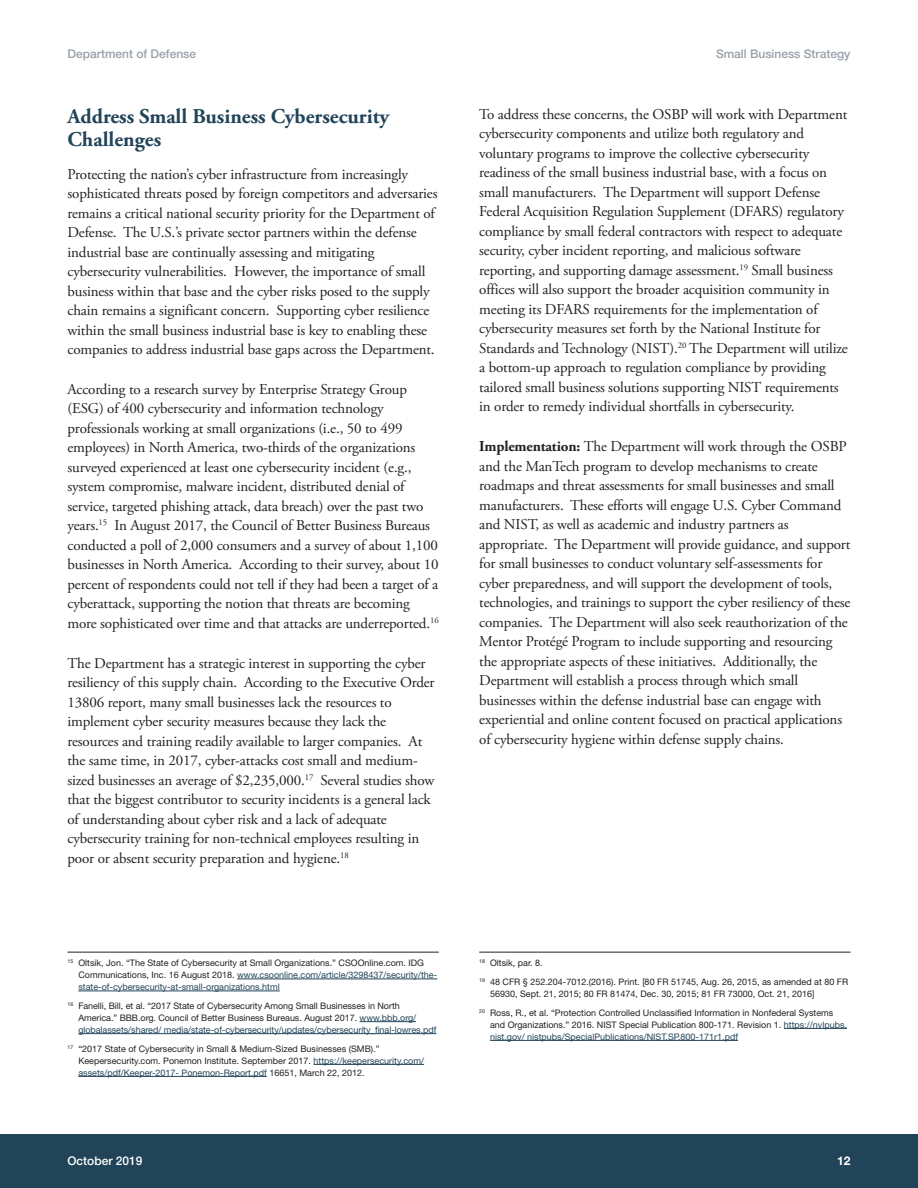
<style>
.page{position:relative;width:918px;height:1188px;background:#fff}
.page>*{position:absolute;margin:0;border:0;box-sizing:border-box;transform-origin:0 0}
.t1{font:700 21px/22.5px "Adobe Garamond Pro";color:#214458}
.t2{font:15px/19.5px "Adobe Garamond Pro";letter-spacing:-.01em;color:#231f20}
.t3{font:500 12px "Helvetica Neue LT Std";color:#98a0a8}
.t4{font:500 12px "Helvetica Neue LT Std";color:#fff}
.t5{font:700 12px "Helvetica Neue LT Std";color:#fff}
.t6{font:9px/12px "Helvetica Neue LT Std";color:#231f20}
.t7{font:9px/12px "Helvetica Neue LT Std";color:#214458}
.s1{color:#214458}
.s2{font-weight:700}
.s3{color:#231f20}
</style>
<div class="page">
<div style="left:0;top:1134px;width:918px;height:54px;background:#214458"></div>
<hr style="left:68px;top:952px;width:371px;height:1px;background:#231f20">
<hr style="left:237px;top:979px;width:200px;height:1px;background:#214458">
<hr style="left:78px;top:991px;width:202px;height:1px;background:#214458">
<hr style="left:360px;top:1021px;width:56px;height:1px;background:#214458">
<hr style="left:78px;top:1033px;width:358px;height:1px;background:#214458">
<hr style="left:314px;top:1064px;width:110px;height:1px;background:#214458">
<hr style="left:78px;top:1076px;width:189px;height:1px;background:#214458">
<hr style="left:479px;top:952px;width:372px;height:1px;background:#231f20">
<hr style="left:784px;top:1028px;width:63px;height:1px;background:#214458">
<hr style="left:490px;top:1040px;width:248px;height:1px;background:#214458">
<p class="t3" style="left:68px;top:47px;width:130px">Department of Defense</p>
<p class="t3" style="left:716px;top:47px;width:136px">Small Business Strategy</p>
<h1 class="t1" style="left:68px;top:107px;width:323px">Address Small Business Cybersecurity<br>Challenges</h1>
<p class="t2" style="left:68px;top:165px;width:372px">Protecting the nation’s cyber infrastructure from increasingly sophisticated threats posed by foreign competitors and adversaries remains a critical national security priority for the Department of Defense. The U.S.’s private sector partners within the defense industrial base are continually assessing and mitigating cybersecurity vulnerabilities. However, the importance of small business within that base and the cyber risks posed to the supply chain remains a significant concern. Supporting cyber resilience within the small business industrial base is key to enabling these companies to address industrial base gaps across the Department.</p>
<p class="t2" style="left:68px;top:381px;width:373px">According to a research survey by Enterprise Strategy Group (ESG) of 400 cybersecurity and information technology professionals working at small organizations (i.e., 50 to 499 employees) in North America, two-thirds of the organizations surveyed experienced at least one cybersecurity incident (e.g., system compromise, malware incident, distributed denial of service, targeted phishing attack, data breach) over the past two years.<sup>15</sup> In August 2017, the Council of Better Business Bureaus conducted a poll of 2,000 consumers and a survey of about 1,100 businesses in North America. According to their survey, about 10 percent of respondents could not tell if they had been a target of a cyberattack, supporting the notion that threats are becoming more sophisticated over time and that attacks are underreported.<sup>16</sup></p>
<p class="t2" style="left:68px;top:654px;width:369px">The Department has a strategic interest in supporting the cyber resiliency of this supply chain. According to the Executive Order 13806 report, many small businesses lack the resources to implement cyber security measures because they lack the resources and training readily available to larger companies. At the same time, in 2017, cyber-attacks cost small and medium&shy;sized businesses an average of $2,235,000.<sup>17</sup> Several studies show that the biggest contributor to security incidents is a general lack of understanding about cyber risk and a lack of adequate cybersecurity training for non-technical employees resulting in poor or absent security preparation and hygiene.<sup>18</sup></p>
<p class="t6" style="left:78px;top:958px;width:360px;text-indent:-11px"><sup>15</sup> Oltsik, Jon. “The State of Cybersecurity at Small Organizations.” CSOOnline.com. IDG<br>Communications, Inc. 16 August 2018. <span class="s1">www.csoonline.com/article/3298437/security/the&shy;state-of-cybersecurity-at-small-organizations.html</span></p>
<p class="t6" style="left:78px;top:1000px;width:360px;text-indent:-11px"><sup>16</sup> Fanelli, Bill, et al. “2017 State of Cybersecurity Among Small Businesses in North<br>America.” BBB.org. Council of Better Business Bureaus. August 2017. <span class="s1">www.bbb.org/ globalassets/shared/ media/state-of-cybersecurity/updates/cybersecurity_final-lowres.pdf</span></p>
<p class="t6" style="left:78px;top:1043px;width:347px;text-indent:-11px"><sup>17</sup> “2017 State of Cybersecurity in Small &amp; Medium-Sized Businesses (SMB).”<br>Keepersecurity.com. Ponemon Institute. September 2017. <span class="s1">https://keepersecurity.com/ assets/pdf/Keeper-2017- Ponemon-Report.pdf</span> 16651, March 22, 2012.</p>
<p class="t2" style="left:479px;top:106px;width:370px">To address these concerns, the OSBP will work with Department cybersecurity components and utilize both regulatory and voluntary programs to improve the collective cybersecurity readiness of the small business industrial base, with a focus on small manufacturers. The Department will support Defense Federal Acquisition Regulation Supplement (DFARS) regulatory compliance by small federal contractors with respect to adequate security, cyber incident reporting, and malicious software reporting, and supporting damage assessment.<sup>19</sup> Small business offices will also support the broader acquisition community in meeting its DFARS requirements for the implementation of cybersecurity measures set forth by the National Institute for Standards and Technology (NIST).<sup>20</sup> The Department will utilize a bottom-up approach to regulation compliance by providing tailored small business solutions supporting NIST requirements in order to remedy individual shortfalls in cybersecurity.</p>
<p class="t2" style="left:479px;top:438px;width:373px"><span class="s2">Implementation:</span> The Department will work through the OSBP and the ManTech program to develop mechanisms to create roadmaps and threat assessments for small businesses and small manufacturers. These efforts will engage U.S. Cyber Command and NIST, as well as academic and industry partners as appropriate. The Department will provide guidance, and support for small businesses to conduct voluntary self-assessments for cyber preparedness, and will support the development of tools, technologies, and trainings to support the cyber resiliency of these companies. The Department will also seek reauthorization of the Mentor Protégé Program to include supporting and resourcing the appropriate aspects of these initiatives. Additionally, the Department will establish a process through which small businesses within the defense industrial base can engage with experiential and online content focused on practical applications of cybersecurity hygiene within defense supply chains.</p>
<p class="t6" style="left:479px;top:954px;width:371px;line-height:18.8px"><sup>18</sup> Oltsik, par. 8.<br><sup>19</sup> 48 CFR § 252.204-7012.(2016). Print. [80 FR 51745, Aug. 26, 2015, as amended at 80 FR</p>
<p class="t6" style="left:479px;top:985px;width:356px;line-height:18.8px;text-indent:11px">56930, Sept. 21, 2015; 80 FR 81474, Dec. 30, 2015; 81 FR 73000, Oct. 21, 2016]<br><sup>20</sup> Ross, R., et al. “Protection Controlled Unclassified Information in Nonfederal Systems</p>
<p class="t7" style="left:490px;top:1019px;width:359px"><span class="s3">and Organizations.” 2016. NIST Special Publication 800-171. Revision 1.</span> https://nvlpubs. nist.gov/ nistpubs/SpecialPublications/NIST.SP.800-171r1.pdf</p>
<p class="t4" style="left:68px;top:1154px;width:77px">October 2019</p>
<p class="t5" style="left:837px;top:1157px;width:15px">12</p>
</div>
